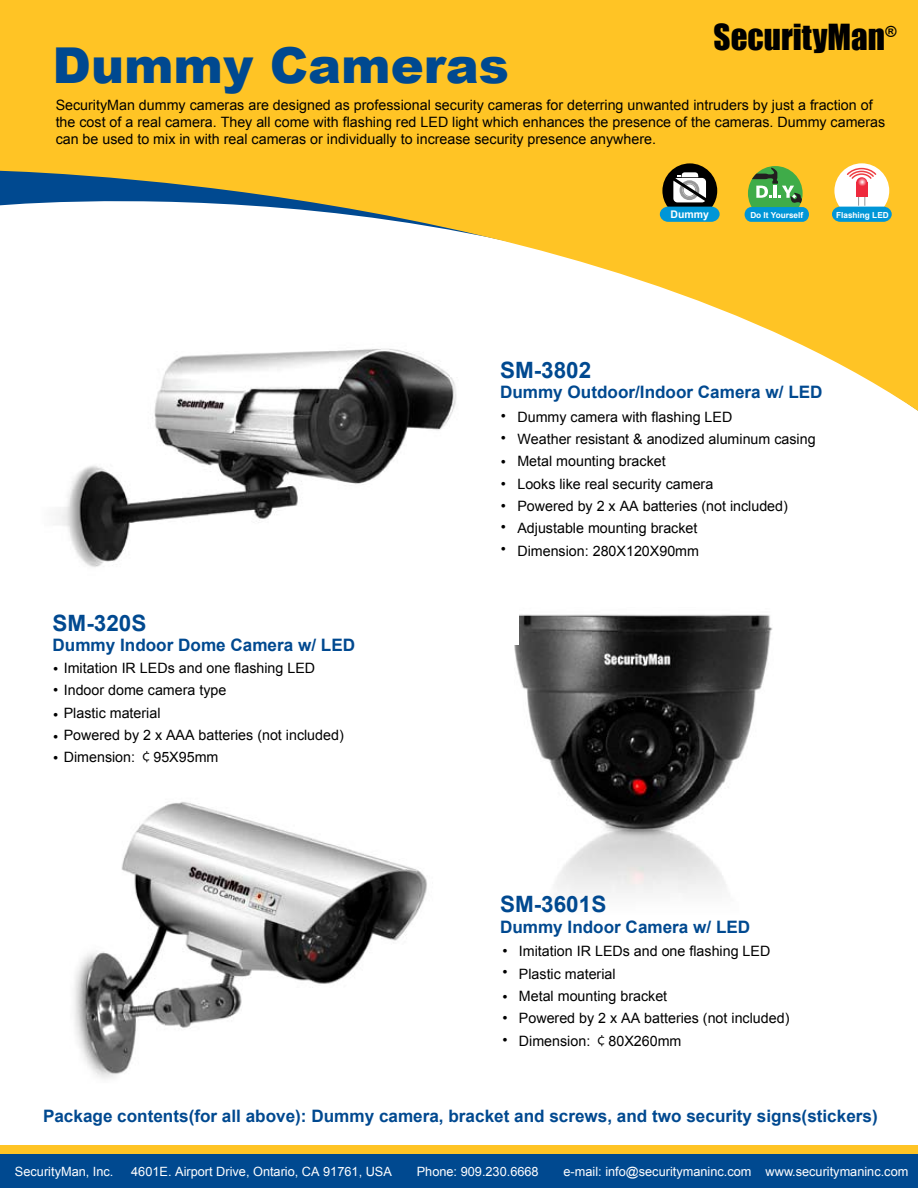
<style>
.page{position:relative;width:918px;height:1188px;background:#fff}
.page>*{position:absolute;margin:0;border:0;box-sizing:border-box;transform-origin:0 0}
.t1{font:900 49.5px "Arial";color:#004990}
.t2{font:33px "Impact";color:#000}
.t3{font:700 22.5px "Arial";color:#004990}
.t4{font:700 17.1px "Arial";color:#004990}
.t5{font:14.7px/24.3px "Arial";color:#000}
.t6{font:14.25px/22.2px "Arial";color:#000}
.t7{font:12.75px "Arial";color:#fff}
.t8{font:700 10.5px "Arial";color:#fff}
.t9{font:700 8.25px "Arial";color:#fff}
.s1{font-size:14.7px}
.s2{font-family:"Koz Go Pro"}
</style>
<div class="page">
<img style="left:514px;top:614px;width:259px;height:279px">
<img style="left:58px;top:420px;width:461px;height:225px">
<img style="left:18px;top:802px;width:455px;height:344px">
<svg style="left:1px;top:0;width:917px;height:420px;fill:#ffc425"></svg>
<div style="left:0;top:1146px;width:918px;height:42px;background:#ffc425"></div>
<div style="left:0;top:1155px;width:918px;height:33px;background:#004990"></div>
<div style="left:748px;top:166px;width:55px;height:55px;background:#3fac49;border-radius:50%"></div>
<svg style="left:752px;top:165px;width:50px;height:38px"></svg>
<div style="left:745px;top:207px;width:64px;height:15px;background:#0096d7;border-radius:7px"></div>
<svg style="left:832px;top:163px;width:60px;height:59px"></svg>
<svg style="left:660px;top:163px;width:60px;height:59px;background:#637c6c"></svg>
<h1 class="t1" style="left:52px;top:38px;width:458px">Dummy Cameras</h1>
<h2 class="t2" style="left:714px;top:17px;width:185px">SecurityMan<sup>®</sup></h2>
<p class="t6" style="left:56px;top:96px;width:831px;line-height:17.1px">SecurityMan dummy cameras are designed as professional security cameras for deterring unwanted intruders by just a fraction of the cost of a real camera. They all come with flashing red LED light which enhances the presence of the cameras. Dummy cameras can be used to mix in with real cameras or individually to increase security presence anywhere.</p>
<p class="t8" style="left:671px;top:209px;width:40px">Dummy</p>
<p class="t9" style="left:836px;top:210px;width:54px">Flashing LED</p>
<p class="t9" style="left:750px;top:211px;width:54px">Do It Yourself</p>
<h3 class="t3" style="left:53px;top:610px;width:95px">SM-320S</h3>
<p class="t4" style="left:53px;top:635px;width:304px">Dummy Indoor Dome Camera w/ LED</p>
<p class="t6" style="left:53px;top:657px;width:263px"><span class="s1">•</span> Imitation IR LEDs and one flashing LED</p>
<p class="t6" style="left:64px;top:701px;width:282px">Plastic material<br>Powered by 2 x AAA batteries (not included)</p>
<p class="t6" style="left:53px;top:746px;width:167px"><span class="s1">•</span> Dimension: <span class="s2">¢</span>95X95mm</p>
<p class="t6" style="left:53px;top:679px;width:175px"><span class="s1">•</span> Indoor dome camera type</p>
<p class="t5" style="left:53px;top:704px;width:7px;line-height:21.9px">• •</p>
<h3 class="t3" style="left:500px;top:357px;width:93px">SM-3802</h3>
<p class="t4" style="left:500px;top:383px;width:324px">Dummy Outdoor/Indoor Camera w/ LED</p>
<p class="t6" style="left:517px;top:406px;width:300px">Dummy camera with flashing LED<br>Weather resistant &amp; anodized aluminum casing<br>Metal mounting bracket<br>Looks like real security camera<br>Powered by 2 x AA batteries (not included)<br>Adjustable mounting bracket<br>Dimension: 280X120X90mm</p>
<p class="t5" style="left:501px;top:404px;width:7px">•</p>
<p class="t5" style="left:501px;top:425px;width:7px">• •</p>
<p class="t5" style="left:501px;top:472px;width:7px">•</p>
<p class="t5" style="left:501px;top:495px;width:7px;line-height:21.6px;text-align:justify">• • •</p>
<h3 class="t3" style="left:500px;top:892px;width:108px">SM-3601S</h3>
<p class="t4" style="left:500px;top:917px;width:252px">Dummy Indoor Camera w/ LED</p>
<p class="t6" style="left:519px;top:940px;width:272px">Imitation IR LEDs and one flashing LED<br>Plastic material<br>Metal mounting bracket<br>Powered by 2 x AA batteries (not included)<br>Dimension: <span class="s2">¢</span>80X260mm</p>
<p class="t5" style="left:502px;top:939px;width:7px">•</p>
<p class="t5" style="left:502px;top:960px;width:7px">• •</p>
<p class="t5" style="left:502px;top:1006px;width:7px">•</p>
<p class="t5" style="left:502px;top:1028px;width:7px">•</p>
<p class="t4" style="left:43px;top:1106px;width:836px">Package contents(for all above): Dummy camera, bracket and screws, and two security signs(stickers)</p>
<p class="t7" style="left:15px;top:1165px;width:100px">SecurityMan, Inc.</p>
<p class="t7" style="left:131px;top:1165px;width:262px">4601E. Airport Drive, Ontario, CA 91761, USA</p>
<p class="t7" style="left:417px;top:1165px;width:123px">Phone: 909.230.6668</p>
<p class="t7" style="left:564px;top:1165px;width:346px">e-mail: info@securitymaninc.com www.securitymaninc.com</p>
</div>
